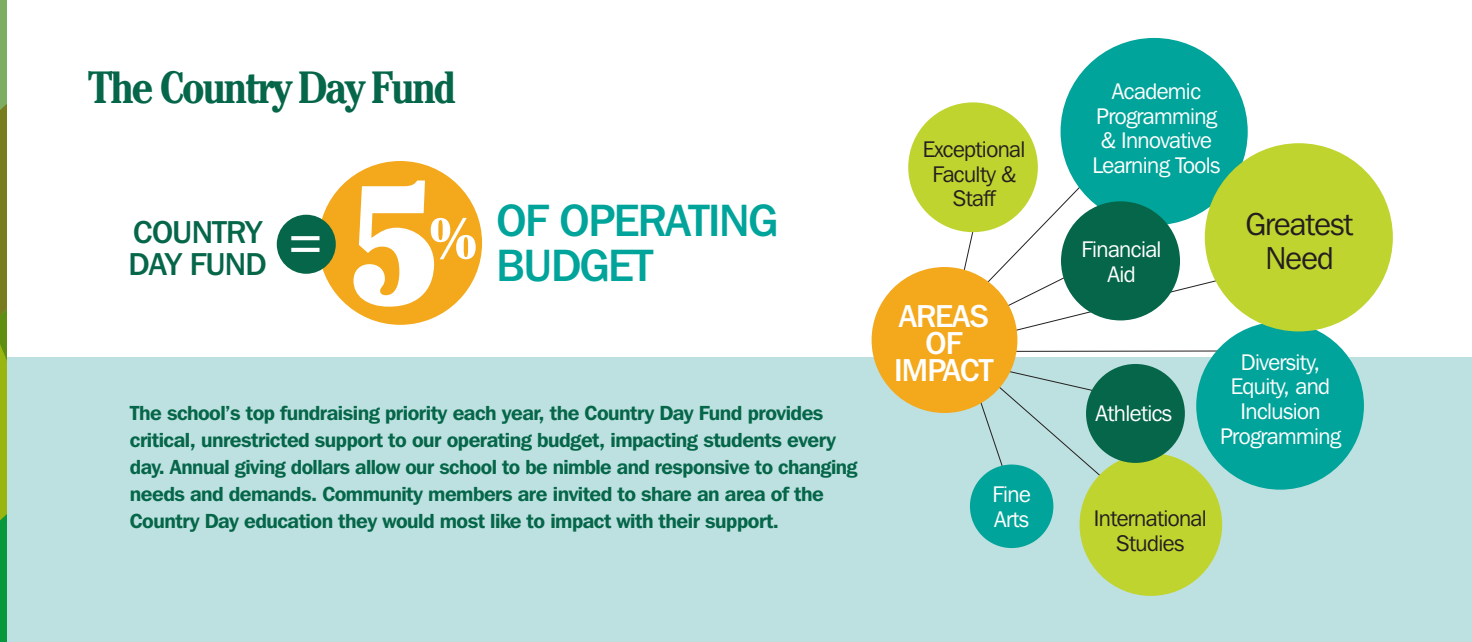
<style>
.page{position:relative;width:1472px;height:642px;background:#fff}
.page>*{position:absolute;margin:0;border:0;box-sizing:border-box;transform-origin:0 0}
.t1{font:900 condensed 168.53px "Cheltenham";color:#fff}
.t2{font:500 60.3px "Franklin Gothic IT Cby BT";color:#fff;scale:.8 1}
.t3{font:500 45px/45px "Franklin Gothic IT Cby BT";letter-spacing:-.03em;color:#00a49a}
.t4{font:700 condensed 45px "Cheltenham";letter-spacing:-.06em;color:#056649}
.t5{font:500 31.5px/31.5px "Franklin Gothic IT Cby BT";letter-spacing:-.025em;color:#056649}
.t6{font:500 31.5px/27px "Franklin Gothic IT Cby BT";letter-spacing:-.03em;color:#fff;text-align:center}
.t7{font:31.5px/33.8px "Franklin Gothic IT Cby BT";letter-spacing:-.025em;color:#231f20;text-align:center}
.t8{font:22.5px/24.8px "Franklin Gothic IT Cby BT";letter-spacing:-.025em;color:#fff;text-align:center}
.t9{font:22.5px/24.8px "Franklin Gothic IT Cby BT";letter-spacing:-.025em;color:#231f20;text-align:center}
.t10{font:600 20.25px/27px "Franklin Gothic IT Cby BT";letter-spacing:-.025em;color:#056649}
.s1{font-family:"Cheltenham";font-weight:900;font-stretch:condensed;font-size:56.93px;color:#fff}
</style>
<div class="page">
<div style="left:7px;top:357px;width:1465px;height:284px;background:#bde1e0"></div>
<svg style="left:962px;top:231px;width:13px;height:43px"></svg>
<svg style="left:985px;top:182px;width:230px;height:149px"></svg>
<hr style="left:1012px;top:350px;width:215px;height:1px;background:#231f20">
<svg style="left:979px;top:370px;width:124px;height:119px"></svg>
<div style="left:871px;top:267px;width:146px;height:146px;background:#f4a81c;border-radius:50%"></div>
<div style="left:908px;top:102px;width:130px;height:130px;background:#c0d42f;border-radius:50%"></div>
<div style="left:1079px;top:453px;width:143px;height:142px;background:#c0d42f;border-radius:50%"></div>
<div style="left:1196px;top:321px;width:167px;height:168px;background:#00a49a;border-radius:50%"></div>
<div style="left:970px;top:464px;width:83px;height:83px;background:#00a49a;border-radius:50%"></div>
<div style="left:318px;top:161px;width:164px;height:163px;background:#f4a81c;border-radius:50%"></div>
<div style="left:277px;top:214px;width:59px;height:59px;background:#056649;border-radius:50%"></div>
<div style="left:1060px;top:38px;width:187px;height:187px;background:#00a49a;border-radius:50%"></div>
<div style="left:1061px;top:201px;width:119px;height:119px;background:#056649;border-radius:50%"></div>
<div style="left:1204px;top:143px;width:188px;height:188px;background:#c0d42f;border-radius:50%"></div>
<div style="left:1086px;top:364px;width:98px;height:98px;background:#056649;border-radius:50%"></div>
<svg style="left:0;top:0;width:8px;height:642px;background:#79a442"></svg>
<h3 class="t4" style="left:88px;top:60px;width:370px">The Country Day Fund</h3>
<p class="t8" style="left:1092px;top:78px;width:129px">Academic<br>Programming &amp; Innovative<br>Learning Tools</p>
<p class="t9" style="left:922px;top:136px;width:104px">Exceptional<br>Faculty &amp;<br>Staff</p>
<h1 class="t1" style="left:347px;top:139px;width:95px">5</h1>
<h3 class="t3" style="left:496px;top:197px;width:283px;text-indent:-67px"><span class="s1">%</span> OF OPERATING<br>BUDGET</h3>
<h3 class="t7" style="left:1245px;top:207px;width:109px">Greatest<br>Need</h3>
<h3 class="t5" style="left:129px;top:216px;width:140px">COUNTRY<br>DAY FUND</h3>
<h2 class="t2" style="left:286px;top:203px;width:52px">=</h2>
<p class="t8" style="left:1081px;top:236px;width:82px">Financial<br>Aid</p>
<h3 class="t6" style="left:894px;top:301px;width:101px">AREAS<br>OF<br>IMPACT</h3>
<p class="t8" style="left:1220px;top:349px;width:122px">Diversity,<br>Equity, and<br>Inclusion<br>Programming</p>
<p class="t8" style="left:1095px;top:400px;width:78px">Athletics</p>
<p class="t10" style="left:130px;top:398px;width:729px">The school’s top fundraising priority each year, the Country Day Fund provides critical, unrestricted support to our operating budget, impacting students every day. Annual giving dollars allow our school to be nimble and responsive to changing needs and demands. Community members are invited to share an area of the Country Day education they would most like to impact with their support.</p>
<p class="t8" style="left:992px;top:481px;width:40px;text-align:left">Fine<br>Arts</p>
<p class="t9" style="left:1093px;top:505px;width:114px">International<br>Studies</p>
</div>
